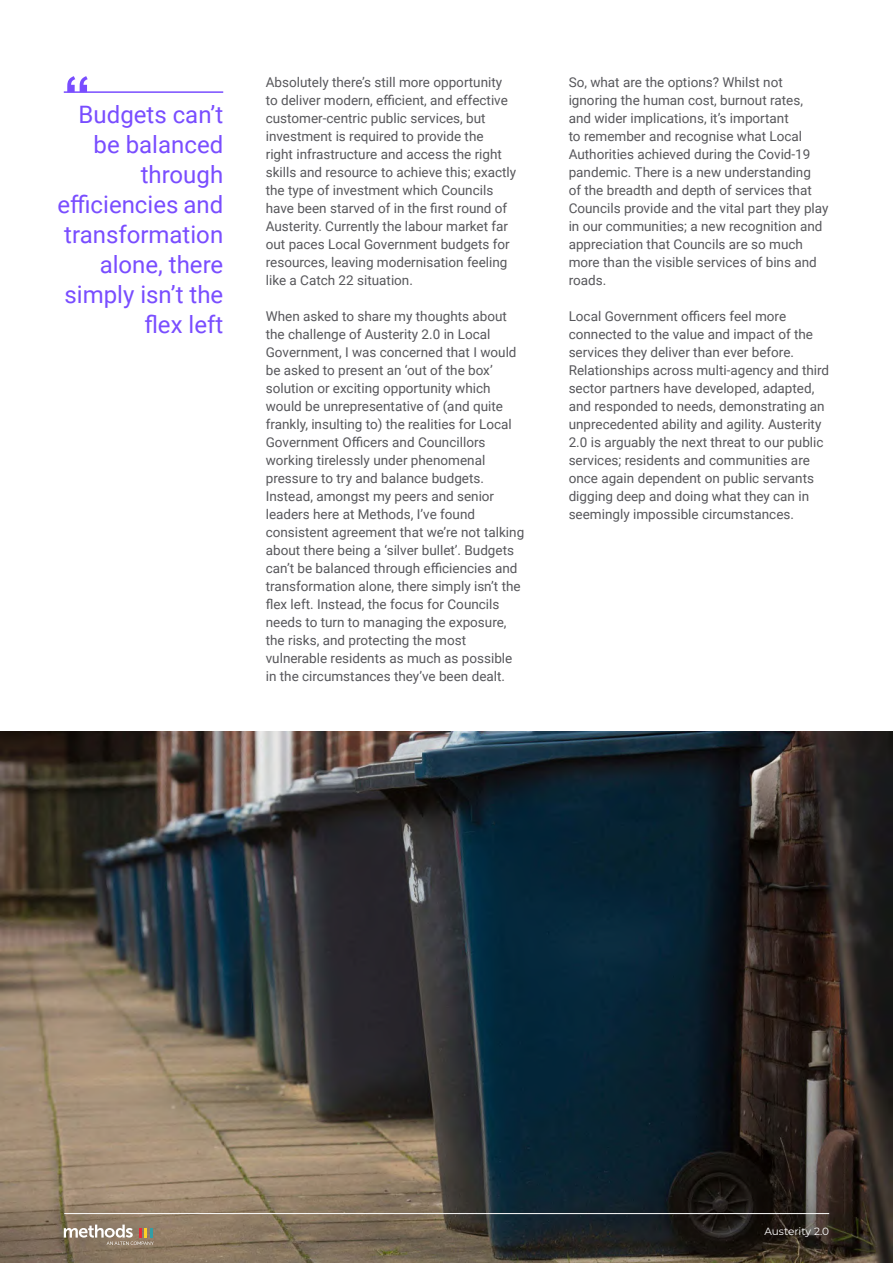
<style>
.page{position:relative;width:893px;height:1263px;background:#fff}
.page>*{position:absolute;margin:0;border:0;box-sizing:border-box;transform-origin:0 0}
.t1{font:700 54px "Arial";color:#794dff}
.t2{font:24px/30px "Roboto";color:#794dff;text-align:right}
.t3{font:13.5px/18px "Roboto";color:#57575b}
.t4{font:10.5px "Montserrat";letter-spacing:-.005em;color:#fff}
</style>
<div class="page">
<hr style="left:64px;top:91px;width:159px;height:2px;background:#794dff">
<img style="left:0;top:731px;width:893px;height:532px">
<hr style="left:64px;top:1213px;width:765px;height:1px;background:#fff">
<svg style="left:64px;top:1224px;width:90px;height:21px;background:#a59684"></svg>
<h1 class="t1" style="left:64px;top:58px;width:28px">“</h1>
<p class="t3" style="left:266px;top:72px;width:252px">Absolutely there’s still more opportunity to deliver modern, efficient, and effective customer-centric public services, but investment is required to provide the<br>right infrastructure and access the right skills and resource to achieve this; exactly the type of investment which Councils have been starved of in the first round of Austerity. Currently the labour market far out paces Local Government budgets for resources, leaving modernisation feeling like a Catch 22 situation.</p>
<p class="t3" style="left:266px;top:306px;width:260px">When asked to share my thoughts about the challenge of Austerity 2.0 in Local Government, I was concerned that I would be asked to present an ‘out of the box’ solution or exciting opportunity which would be unrepresentative of (and quite frankly, insulting to) the realities for Local Government Officers and Councillors working tirelessly under phenomenal pressure to try and balance budgets.<br>Instead, amongst my peers and senior leaders here at Methods, I’ve found consistent agreement that we’re not talking about there being a ‘silver bullet’. Budgets can’t be balanced through efficiencies and transformation alone, there simply isn’t the flex left. Instead, the focus for Councils needs to turn to managing the exposure, the risks, and protecting the most vulnerable residents as much as possible in the circumstances they’ve been dealt.</p>
<h2 class="t2" style="left:57px;top:98px;width:167px">Budgets can’t be balanced through efficiencies and transformation alone, there simply isn’t the flex left</h2>
<p class="t3" style="left:569px;top:72px;width:261px">So, what are the options? Whilst not ignoring the human cost, burnout rates, and wider implications, it’s important<br>to remember and recognise what Local Authorities achieved during the Covid-19 pandemic. There is a new understanding<br>of the breadth and depth of services that Councils provide and the vital part they play in our communities; a new recognition and appreciation that Councils are so much more than the visible services of bins and roads.</p>
<p class="t3" style="left:569px;top:306px;width:262px">Local Government officers feel more connected to the value and impact of the services they deliver than ever before.<br>Relationships across multi-agency and third sector partners have developed, adapted, and responded to needs, demonstrating an unprecedented ability and agility. Austerity 2.0 is arguably the next threat to our public services; residents and communities are once again dependent on public servants digging deep and doing what they can in seemingly impossible circumstances.</p>
<p class="t4" style="left:764px;top:1224px;width:66px">Austerity 2.0</p>
</div>
